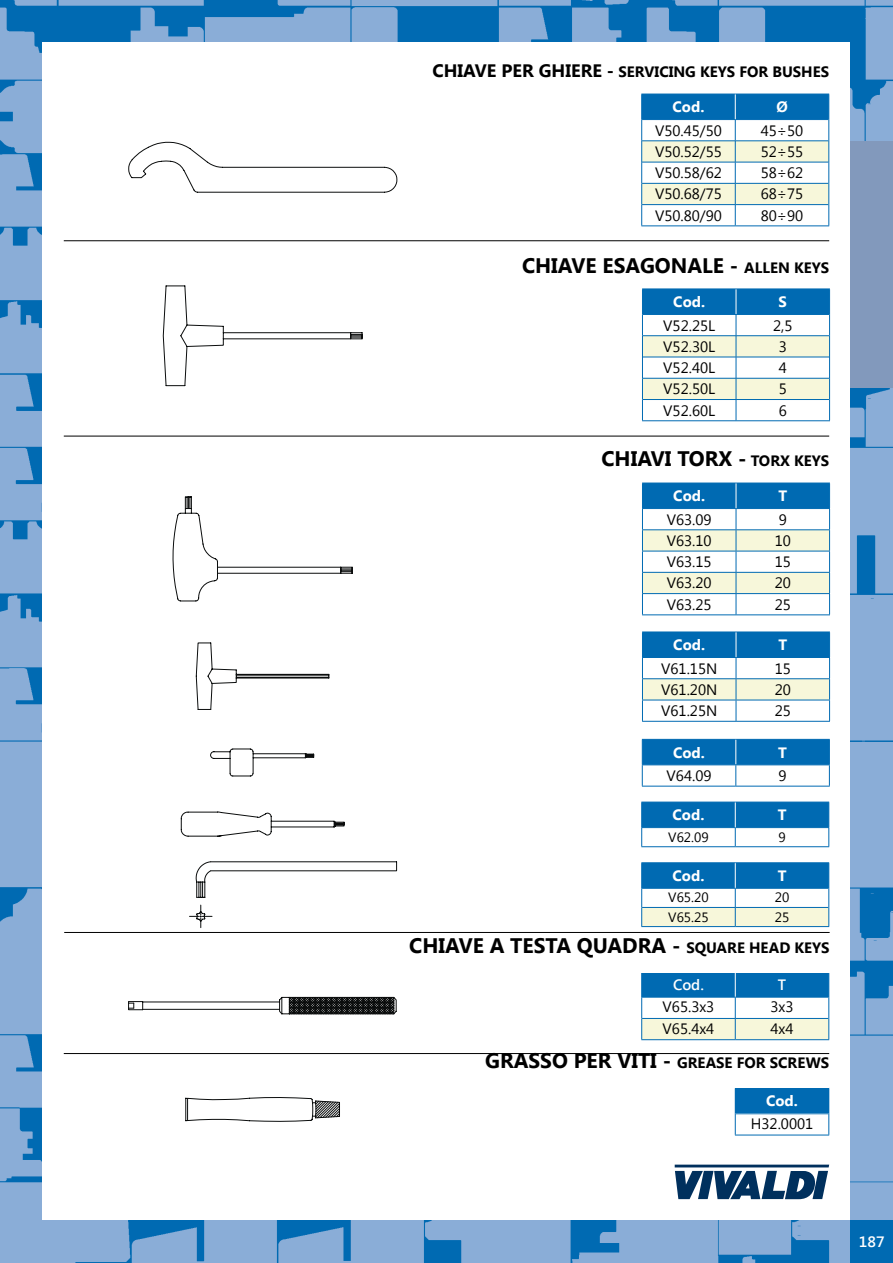
<style>
.page{position:relative;width:893px;height:1263px;background:#fff}
.page>*{position:absolute;margin:0;border:0;box-sizing:border-box;transform-origin:0 0}
.t1{font:700 21px "Segoe UI";color:#000}
.t2{font:15px/22.5px "Segoe UI";color:#000;text-align:center}
.t3{font:700 15px "Segoe UI";color:#000}
.t4{font:700 15px "Segoe UI";color:#fff}
.t5{font:600 15px "Segoe UI";color:#fff}
.t6{font:13.5px "Segoe UI";color:#000}
.s1{font-size:18px}
.s2{font-size:15px}
.s3{font-size:21px}
.s4{font-weight:700;color:#fff}
</style>
<div class="page">
<img style="left:0;top:0;width:893px;height:1263px">
<div style="left:43px;top:43px;width:807px;height:1177px;background:#fff"></div>
<div style="left:850px;top:1220px;width:43px;height:43px;background:#006ab2"></div>
<svg style="left:675px;top:1164px;width:154px;height:35px"></svg>
<svg style="left:641px;top:94px;width:188px;height:132px"></svg>
<hr style="left:642px;top:119px;width:93px;height:1px;background:#006ab2">
<hr style="left:735px;top:119px;width:93px;height:1px;background:#006ab2">
<svg style="left:642px;top:289px;width:188px;height:132px"></svg>
<hr style="left:643px;top:314px;width:93px;height:1px;background:#006ab2">
<hr style="left:736px;top:314px;width:93px;height:1px;background:#006ab2">
<svg style="left:642px;top:483px;width:188px;height:132px"></svg>
<hr style="left:642px;top:721px;width:94px;height:1px;background:#006ab2">
<hr style="left:736px;top:721px;width:94px;height:1px;background:#006ab2">
<svg style="left:642px;top:632px;width:188px;height:89px"></svg>
<hr style="left:642px;top:786px;width:94px;height:1px;background:#006ab2">
<hr style="left:736px;top:786px;width:94px;height:1px;background:#006ab2">
<svg style="left:642px;top:739px;width:188px;height:47px"></svg>
<svg style="left:641px;top:802px;width:188px;height:45px"></svg>
<hr style="left:641px;top:926px;width:94px;height:1px;background:#006ab2">
<hr style="left:735px;top:926px;width:94px;height:1px;background:#006ab2">
<hr style="left:641px;top:862px;width:94px;height:1px;background:#006ab2">
<hr style="left:735px;top:862px;width:94px;height:1px;background:#006ab2">
<svg style="left:641px;top:863px;width:188px;height:63px"></svg>
<hr style="left:642px;top:888px;width:93px;height:1px;background:#006ab2">
<hr style="left:735px;top:888px;width:93px;height:1px;background:#006ab2">
<svg style="left:641px;top:973px;width:188px;height:67px"></svg>
<hr style="left:642px;top:997px;width:93px;height:1px;background:#006ab2">
<hr style="left:735px;top:997px;width:93px;height:1px;background:#006ab2">
<div style="left:735px;top:1088px;width:94px;height:26px;background:#006ab2"></div>
<svg style="left:735px;top:1113px;width:1px;height:22px"></svg>
<svg style="left:828px;top:1113px;width:1px;height:22px"></svg>
<hr style="left:735px;top:1135px;width:94px;height:1px;background:#006ab2">
<hr style="left:64px;top:240px;width:765px;height:1px;background:#000">
<hr style="left:64px;top:436px;width:765px;height:1px;background:#000">
<hr style="left:64px;top:1053px;width:765px;height:1px;background:#000">
<hr style="left:64px;top:932px;width:766px;height:1px;background:#000">
<svg style="left:128px;top:141px;width:269px;height:52px"></svg>
<svg style="left:189px;top:861px;width:208px;height:67px"></svg>
<svg style="left:128px;top:996px;width:269px;height:19px"></svg>
<svg style="left:210px;top:748px;width:105px;height:29px"></svg>
<svg style="left:195px;top:642px;width:135px;height:68px"></svg>
<svg style="left:180px;top:811px;width:165px;height:26px"></svg>
<svg style="left:172px;top:496px;width:181px;height:106px"></svg>
<svg style="left:185px;top:1097px;width:155px;height:25px"></svg>
<svg style="left:162px;top:285px;width:201px;height:102px"></svg>
<div style="left:850px;top:141px;width:43px;height:247px;background:#8299bc"></div>
<p class="t3" style="left:432px;top:61px;width:398px"><span class="s1">CHIAVE PER GHIERE -</span> SERVICING KEYS FOR BUSHES</p>
<p class="t4" style="left:673px;top:96px;width:33px">Cod.</p>
<p class="t4" style="left:776px;top:96px;width:13px">Ø</p>
<p class="t2" style="left:655px;top:118px;width:68px">V50.45/50</p>
<p class="t2" style="left:761px;top:118px;width:44px">45÷50</p>
<p class="t2" style="left:655px;top:140px;width:68px">V50.52/55</p>
<p class="t2" style="left:761px;top:140px;width:44px">52÷55</p>
<p class="t2" style="left:655px;top:161px;width:68px">V50.58/62</p>
<p class="t2" style="left:761px;top:161px;width:44px">58÷62</p>
<p class="t2" style="left:655px;top:182px;width:68px">V50.68/75</p>
<p class="t2" style="left:761px;top:182px;width:44px">68÷75</p>
<p class="t2" style="left:655px;top:203px;width:68px">V50.80/90</p>
<p class="t2" style="left:761px;top:203px;width:44px">80÷90</p>
<p class="t1" style="left:522px;top:250px;width:309px">CHIAVE ESAGONALE - <span class="s2">ALLEN KEYS</span></p>
<p class="t4" style="left:673px;top:291px;width:33px">Cod.</p>
<p class="t4" style="left:779px;top:291px;width:10px">S</p>
<p class="t2" style="left:663px;top:313px;width:53px">V52.25L</p>
<p class="t2" style="left:773px;top:313px;width:21px">2,5</p>
<p class="t2" style="left:663px;top:335px;width:53px">V52.30L</p>
<p class="t2" style="left:779px;top:335px;width:10px">3</p>
<p class="t2" style="left:663px;top:356px;width:53px">V52.40L</p>
<p class="t2" style="left:779px;top:356px;width:10px">4</p>
<p class="t2" style="left:663px;top:377px;width:53px">V52.50L</p>
<p class="t2" style="left:779px;top:377px;width:10px">5</p>
<p class="t2" style="left:663px;top:398px;width:53px">V52.60L</p>
<p class="t2" style="left:779px;top:398px;width:10px">6</p>
<p class="t1" style="left:601px;top:444px;width:229px">CHIAVI TORX - <span class="s2">TORX KEYS</span></p>
<p class="t4" style="left:673px;top:485px;width:33px">Cod.</p>
<p class="t4" style="left:778px;top:485px;width:10px">T</p>
<p class="t2" style="left:667px;top:507px;width:46px">V63.09</p>
<p class="t2" style="left:779px;top:507px;width:10px">9</p>
<p class="t2" style="left:667px;top:529px;width:46px">V63.10</p>
<p class="t2" style="left:775px;top:529px;width:18px">10</p>
<p class="t2" style="left:667px;top:550px;width:46px">V63.15</p>
<p class="t2" style="left:775px;top:550px;width:18px">15</p>
<p class="t2" style="left:667px;top:571px;width:46px">V63.20</p>
<p class="t2" style="left:775px;top:571px;width:18px">20</p>
<p class="t2" style="left:667px;top:592px;width:46px">V63.25</p>
<p class="t2" style="left:775px;top:592px;width:18px">25</p>
<p class="t4" style="left:673px;top:634px;width:33px">Cod.</p>
<p class="t4" style="left:778px;top:634px;width:10px">T</p>
<p class="t2" style="left:661px;top:656px;width:58px">V61.15N</p>
<p class="t2" style="left:775px;top:656px;width:18px">15</p>
<p class="t2" style="left:661px;top:678px;width:58px">V61.20N</p>
<p class="t2" style="left:775px;top:678px;width:18px">20</p>
<p class="t2" style="left:661px;top:699px;width:58px">V61.25N</p>
<p class="t2" style="left:775px;top:699px;width:18px">25</p>
<p class="t4" style="left:673px;top:741px;width:33px">Cod.</p>
<p class="t4" style="left:778px;top:741px;width:10px">T</p>
<p class="t2" style="left:667px;top:764px;width:46px">V64.09</p>
<p class="t2" style="left:779px;top:764px;width:10px">9</p>
<p class="t4" style="left:673px;top:804px;width:33px">Cod.</p>
<p class="t4" style="left:778px;top:804px;width:10px">T</p>
<p class="t6" style="left:668px;top:827px;width:42px">V62.09</p>
<p class="t6" style="left:778px;top:827px;width:9px">9</p>
<p class="t4" style="left:673px;top:865px;width:33px">Cod.</p>
<p class="t4" style="left:778px;top:865px;width:10px">T</p>
<p class="t6" style="left:668px;top:888px;width:42px">V65.20</p>
<p class="t6" style="left:775px;top:888px;width:16px">20</p>
<p class="t6" style="left:668px;top:907px;width:42px">V65.25</p>
<p class="t6" style="left:775px;top:907px;width:16px">25</p>
<p class="t1" style="left:409px;top:931px;width:422px">CHIAVE A TESTA QUADRA - <span class="s2">SQUARE HEAD KEYS</span></p>
<p class="t5" style="left:673px;top:974px;width:32px">Cod.</p>
<p class="t5" style="left:778px;top:974px;width:10px">T</p>
<p class="t2" style="left:663px;top:995px;width:53px">V65.3x3</p>
<p class="t2" style="left:770px;top:995px;width:25px">3x3</p>
<p class="t2" style="left:663px;top:1016px;width:53px">V65.4x4</p>
<p class="t2" style="left:770px;top:1016px;width:25px">4x4</p>
<p class="t3" style="left:485px;top:1052px;width:346px"><span class="s3">GRASSO PER VITI -</span> GREASE FOR SCREWS</p>
<p class="t2" style="left:751px;top:1089px;width:64px"><span class="s4">Cod.<br></span>H32.0001</p>
<p class="t5" style="left:859px;top:1231px;width:27px">187</p>
</div>
